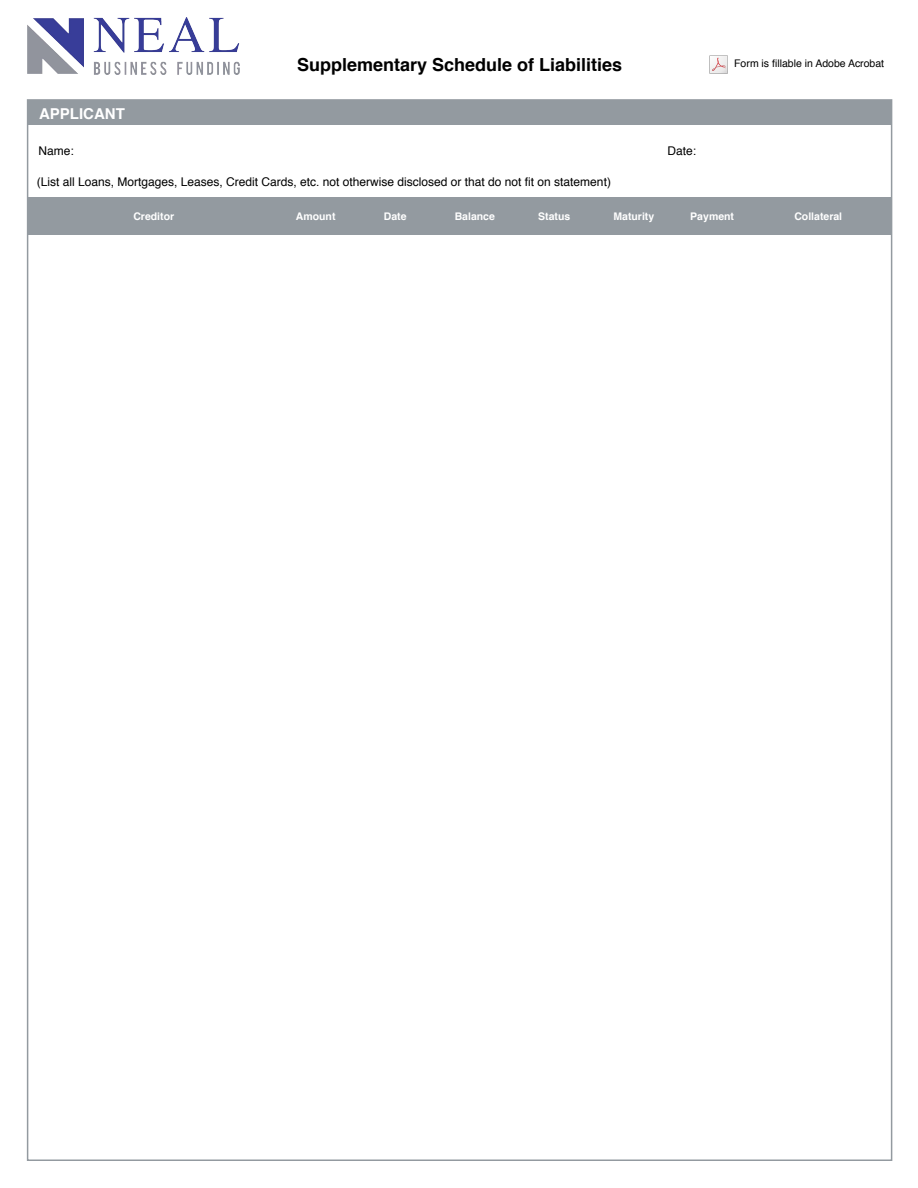
<style>
.page{position:relative;width:918px;height:1188px;background:#fff}
.page>*{position:absolute;margin:0;border:0;box-sizing:border-box;transform-origin:0 0}
.t1{font:700 18px "Helvetica";color:#000}
.t2{font:700 15px "Helvetica";color:#fff}
.t3{font:12px "Helvetica";color:#000}
.t4{font:700 10.5px "Helvetica";color:#fff}
.t5{font:10.5px "Helvetica";color:#000}
</style>
<div class="page">
<img style="left:710px;top:55px;width:18px;height:18px">
<div style="left:28px;top:100px;width:864px;height:25px;background:#939aa0"></div>
<div style="left:27px;top:198px;width:864px;height:37px;background:#939aa0"></div>
<img style="left:27px;top:18px;width:212px;height:57px">
<p class="t2" style="left:39px;top:102px;width:87px">APPLICANT</p>
<h1 class="t1" style="left:297px;top:50px;width:327px">Supplementary Schedule of Liabilities</h1>
<p class="t3" style="left:39px;top:141px;width:37px">Name:</p>
<p class="t3" style="left:667px;top:141px;width:30px">Date:</p>
<p class="t3" style="left:37px;top:173px;width:576px">(List all Loans, Mortgages, Leases, Credit Cards, etc. not otherwise disclosed or that do not fit on statement)</p>
<p class="t5" style="left:734px;top:55px;width:152px">Form is fillable in Adobe Acrobat</p>
<p class="t4" style="left:133px;top:208px;width:42px">Creditor</p>
<p class="t4" style="left:296px;top:208px;width:41px">Amount</p>
<p class="t4" style="left:384px;top:208px;width:24px">Date</p>
<p class="t4" style="left:455px;top:208px;width:42px">Balance</p>
<p class="t4" style="left:538px;top:208px;width:34px">Status</p>
<p class="t4" style="left:613px;top:208px;width:42px">Maturity</p>
<p class="t4" style="left:690px;top:208px;width:45px">Payment</p>
<p class="t4" style="left:794px;top:208px;width:49px">Collateral</p>
</div>
